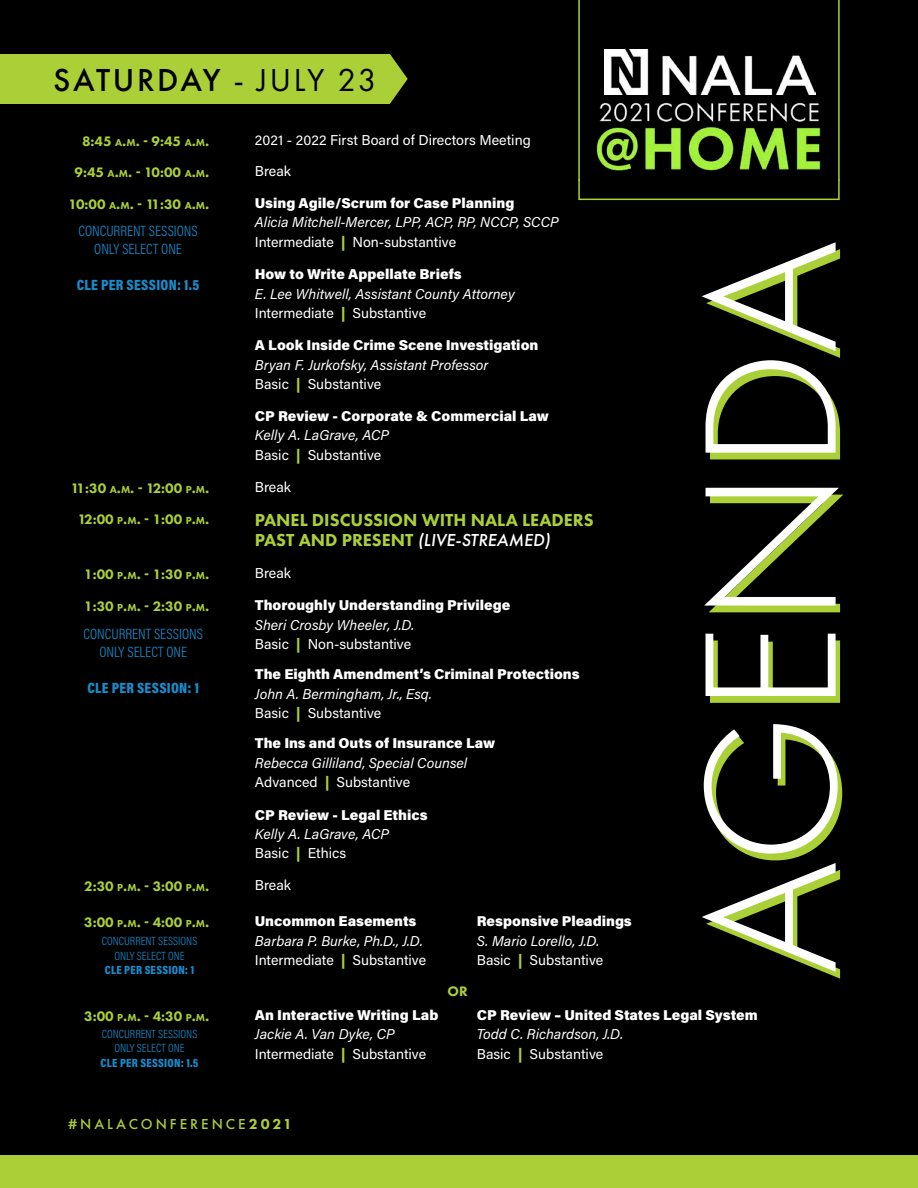
<style>
.page{position:relative;width:918px;height:1188px;background:#000}
.page>*{position:absolute;margin:0;border:0;box-sizing:border-box;transform-origin:0 0}
.t1{font:300 195px "Futura PT";color:#fff}
.t2{font:500 33px "Futura PT";letter-spacing:.08em;color:#000}
.t3{font:800 18px/19.5px "Futura PT";color:#abd037}
.t4{font:300 15px/18px "Acumin Pro Cond";color:#188ccc;text-align:center}
.t5{font:900 15px "Acumin Pro Cond";letter-spacing:.02em;color:#188ccc}
.t6{font:500 15px "Futura PT";letter-spacing:.2em;color:#abd037}
.t7{font:italic 14.25px/19.5px "Acumin Pro";color:#fff}
.t8{font:900 14.25px "Acumin Pro";color:#fff}
.t9{font:800 14.25px "Futura PT";color:#abd037}
.t10{font:14.25px/19.5px "Acumin Pro";color:#fff}
.t11{font:300 12px/14.4px "Acumin Pro Cond";color:#188ccc;text-align:center}
.t12{font:900 12px "Acumin Pro Cond";letter-spacing:.02em;color:#188ccc}
.s1{font-weight:400}
.s2{font-size:10.5px}
.s3{font-size:15px}
.s4{font-style:normal}
.s5{font-weight:900;font-style:normal;color:#abd037}
.s6{font-weight:500;font-style:italic;color:#fff}
.s7{font-style:italic}
.s8{font-weight:900;color:#abd037}
.s9{font-weight:800}
</style>
<div class="page">
<div style="left:0;top:54px;width:390px;height:50px;background:#abd037"></div>
<svg style="left:390px;top:54px;width:18px;height:50px"></svg>
<svg style="left:578px;top:0;width:262px;height:200px"></svg>
<div style="left:0;top:1156px;width:918px;height:32px;background:#abd037"></div>
<h2 class="t2" style="left:53px;top:60px;width:325px">SATURDAY <span class="s1">- JULY 23</span></h2>
<p class="t9" style="left:82px;top:132px;width:129px">8:45 <span class="s2">A</span><span class="s3">.</span><span class="s2">M</span><span class="s3">.</span> - 9:45 <span class="s2">A</span><span class="s3">.</span><span class="s2">M</span><span class="s3">.</span></p>
<p class="t10" style="left:255px;top:130px;width:277px">2021 - 2022 First Board of Directors Meeting</p>
<p class="t9" style="left:74px;top:164px;width:136px">9:45 <span class="s2">A</span><span class="s3">.</span><span class="s2">M</span><span class="s3">.</span> - 10:00 <span class="s2">A</span><span class="s3">.</span><span class="s2">M</span><span class="s3">.</span></p>
<p class="t10" style="left:255px;top:161px;width:38px">Break</p>
<p class="t9" style="left:69px;top:195px;width:142px">10:00 <span class="s2">A</span><span class="s3">.</span><span class="s2">M</span><span class="s3">.</span> - 11:30 <span class="s2">A</span><span class="s3">.</span><span class="s2">M</span><span class="s3">.</span></p>
<p class="t8" style="left:255px;top:193px;width:261px">Using Agile/Scrum for Case Planning</p>
<p class="t7" style="left:255px;top:212px;width:305px">Alicia Mitchell-Mercer, LPP, ACP, RP, NCCP, SCCP<br><span class="s4">Intermediate</span> <span class="s5">|</span> <span class="s4">Non-substantive</span></p>
<p class="t8" style="left:255px;top:264px;width:208px">How to Write Appellate Briefs</p>
<p class="t7" style="left:255px;top:284px;width:261px">E. Lee Whitwell, Assistant County Attorney<br><span class="s4">Intermediate</span> <span class="s5">|</span> <span class="s4">Substantive</span></p>
<p class="t8" style="left:255px;top:335px;width:285px">A Look Inside Crime Scene Investigation</p>
<p class="t7" style="left:255px;top:354px;width:235px">Bryan F. Jurkofsky, Assistant Professor<br><span class="s4">Basic</span> <span class="s5">|</span> <span class="s4">Substantive</span></p>
<p class="t8" style="left:255px;top:406px;width:296px">CP Review - Corporate &amp; Commercial Law</p>
<p class="t7" style="left:255px;top:425px;width:136px">Kelly A. LaGrave, ACP<br><span class="s4">Basic</span> <span class="s5">|</span> <span class="s4">Substantive</span></p>
<p class="t9" style="left:71px;top:479px;width:140px">11:30 <span class="s2">A</span><span class="s3">.</span><span class="s2">M</span><span class="s3">.</span> - 12:00 <span class="s2">P</span><span class="s3">.</span><span class="s2">M</span><span class="s3">.</span></p>
<p class="t10" style="left:255px;top:476px;width:38px">Break</p>
<p class="t9" style="left:78px;top:510px;width:133px">12:00 <span class="s2">P</span><span class="s3">.</span><span class="s2">M</span><span class="s3">.</span> - 1:00 <span class="s2">P</span><span class="s3">.</span><span class="s2">M</span><span class="s3">.</span></p>
<p class="t3" style="left:255px;top:510px;width:340px">PANEL DISCUSSION WITH NALA LEADERS<br>PAST AND PRESENT <span class="s6">(LIVE-STREAMED)</span></p>
<p class="t9" style="left:84px;top:565px;width:127px">1:00 <span class="s2">P</span><span class="s3">.</span><span class="s2">M</span><span class="s3">.</span> - 1:30 <span class="s2">P</span><span class="s3">.</span><span class="s2">M</span><span class="s3">.</span></p>
<p class="t10" style="left:255px;top:563px;width:38px">Break</p>
<p class="t9" style="left:84px;top:598px;width:127px">1:30 <span class="s2">P</span><span class="s3">.</span><span class="s2">M</span><span class="s3">.</span> - 2:30 <span class="s2">P</span><span class="s3">.</span><span class="s2">M</span><span class="s3">.</span></p>
<p class="t8" style="left:255px;top:595px;width:257px">Thoroughly Understanding Privilege</p>
<p class="t7" style="left:255px;top:615px;width:161px">Sheri Crosby Wheeler, J.D.<br><span class="s4">Basic</span> <span class="s5">|</span> <span class="s4">Non-substantive</span></p>
<p class="t8" style="left:255px;top:664px;width:326px">The Eighth Amendment’s Criminal Protections</p>
<p class="t7" style="left:255px;top:683px;width:178px">John A. Bermingham, Jr., Esq.<br><span class="s4">Basic</span> <span class="s5">|</span> <span class="s4">Substantive</span></p>
<p class="t8" style="left:255px;top:733px;width:242px">The Ins and Outs of Insurance Law</p>
<p class="t7" style="left:255px;top:752px;width:214px">Rebecca Gilliland, Special Counsel<br><span class="s4">Advanced</span> <span class="s5">|</span> <span class="s4">Substantive</span></p>
<p class="t8" style="left:255px;top:804px;width:174px">CP Review - Legal Ethics</p>
<p class="t7" style="left:255px;top:824px;width:136px">Kelly A. LaGrave, ACP<br><span class="s4">Basic</span> <span class="s5">|</span> <span class="s4">Ethics</span></p>
<p class="t9" style="left:84px;top:878px;width:127px">2:30 <span class="s2">P</span><span class="s3">.</span><span class="s2">M</span><span class="s3">.</span> - 3:00 <span class="s2">P</span><span class="s3">.</span><span class="s2">M</span><span class="s3">.</span></p>
<p class="t10" style="left:255px;top:875px;width:38px">Break</p>
<p class="t9" style="left:84px;top:914px;width:127px">3:00 <span class="s2">P</span><span class="s3">.</span><span class="s2">M</span><span class="s3">.</span> - 4:00 <span class="s2">P</span><span class="s3">.</span><span class="s2">M</span><span class="s3">.</span></p>
<p class="t8" style="left:255px;top:911px;width:163px">Uncommon Easements</p>
<p class="t7" style="left:255px;top:931px;width:173px">Barbara P. Burke, Ph.D., J.D.<br><span class="s4">Intermediate</span> <span class="s5">|</span> <span class="s4">Substantive</span></p>
<p class="t4" style="left:78px;top:221px;width:121px">CONCURRENT SESSIONS<br>ONLY SELECT ONE</p>
<p class="t5" style="left:77px;top:275px;width:124px">CLE PER SESSION: 1.5</p>
<p class="t4" style="left:84px;top:625px;width:121px">CONCURRENT SESSIONS<br>ONLY SELECT ONE</p>
<p class="t5" style="left:87px;top:678px;width:113px">CLE PER SESSION: 1</p>
<p class="t8" style="left:477px;top:911px;width:157px">Responsive Pleadings</p>
<p class="t7" style="left:477px;top:931px;width:128px">S. Mario Lorello, J.D.<br><span class="s4">Basic</span> <span class="s5">|</span> <span class="s4">Substantive</span></p>
<p class="t11" style="left:102px;top:934px;width:97px">CONCURRENT SESSIONS<br>ONLY SELECT ONE</p>
<p class="t12" style="left:105px;top:962px;width:91px">CLE PER SESSION: 1</p>
<p class="t9" style="left:448px;top:983px;width:22px">OR</p>
<h1 class="t1" style="left:660px;top:975px;width:736px;rotate:-90deg">AGENDA</h1>
<p class="t9" style="left:84px;top:1007px;width:127px">3:00 <span class="s2">P</span><span class="s3">.</span><span class="s2">M</span><span class="s3">.</span> - 4:30 <span class="s2">P</span><span class="s3">.</span><span class="s2">M</span><span class="s3">.</span></p>
<p class="t8" style="left:255px;top:1005px;width:185px">An Interactive Writing Lab</p>
<p class="t10" style="left:255px;top:1024px;width:173px"><span class="s7">Jackie A. Van Dyke, CP<br></span>Intermediate <span class="s8">|</span> Substantive</p>
<p class="t11" style="left:102px;top:1026px;width:97px">CONCURRENT SESSIONS<br>ONLY SELECT ONE</p>
<p class="t12" style="left:101px;top:1055px;width:99px">CLE PER SESSION: 1.5</p>
<p class="t6" style="left:68px;top:1115px;width:225px">#NALACONFERENCE<span class="s9">2021</span></p>
<p class="t8" style="left:477px;top:1005px;width:283px">CP Review – United States Legal System</p>
<p class="t7" style="left:477px;top:1024px;width:148px">Todd C. Richardson, J.D.<br><span class="s4">Basic</span> <span class="s5">|</span> <span class="s4">Substantive</span></p>
</div>
